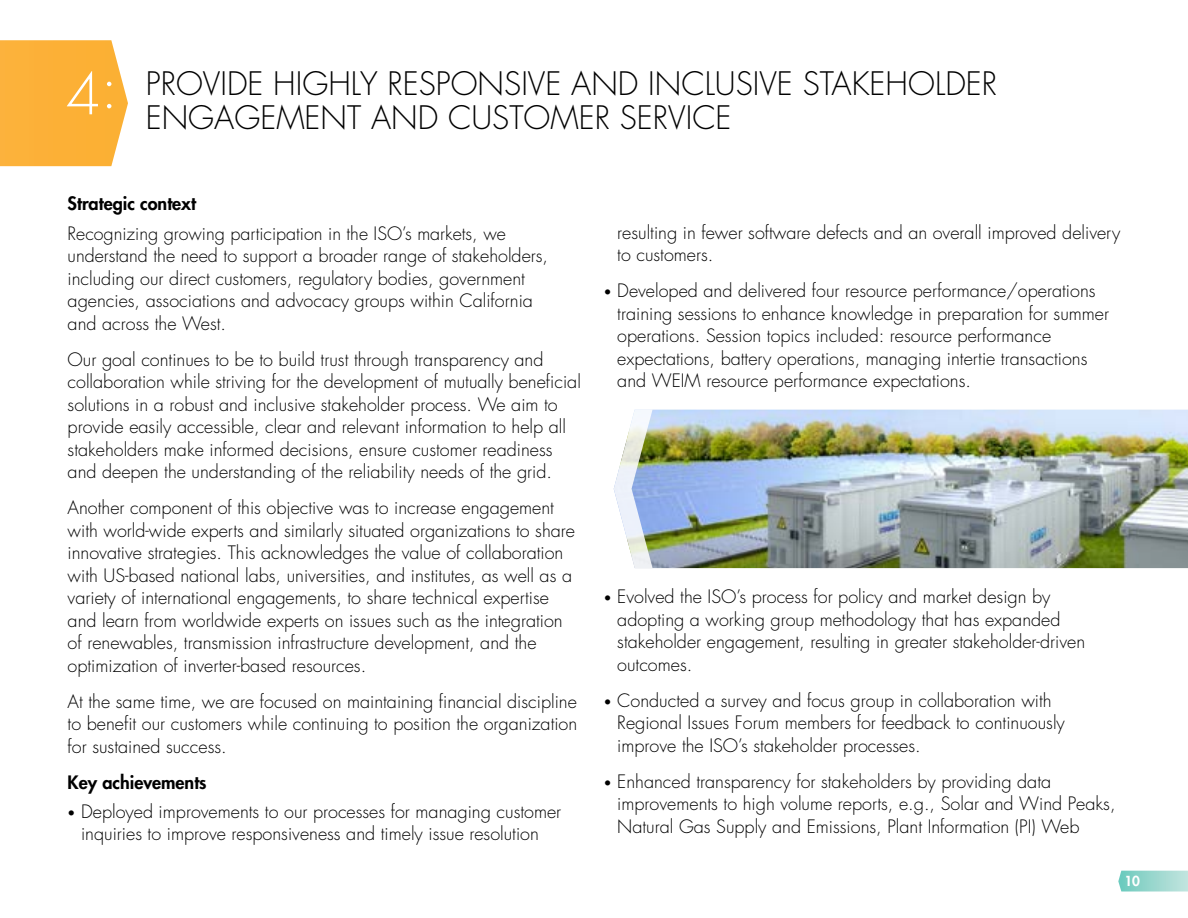
<style>
.page{position:relative;width:1188px;height:918px;background:#fff}
.page>*{position:absolute;margin:0;border:0;box-sizing:border-box;transform-origin:0 0}
.t1{font:300 55.5px "Futura Std";color:#fff}
.t2{font:300 31.5px/34.5px "Futura Std";color:#000}
.t3{font:300 18px/22.5px "Futura Std";color:#000}
.t4{font:800 18px "Futura Std";color:#000}
.t5{font:800 13.5px "Futura Std";color:#fff}
.s1{font-weight:500;font-size:13.5px}
</style>
<div class="page">
<div style="left:0;top:40px;width:128px;height:126px;background:#fcb036"></div>
<img style="left:653px;top:410px;width:535px;height:158px">
<svg style="left:614px;top:410px;width:39px;height:158px"></svg>
<svg style="left:1118px;top:871px;width:70px;height:21px"></svg>
<h2 class="t2" style="left:66px;top:67px;width:933px;text-indent:80px">PROVIDE HIGHLY RESPONSIVE AND INCLUSIVE STAKEHOLDER<br><sup>4</sup> ENGAGEMENT AND CUSTOMER SERVICE</h2>
<h1 class="t1" style="left:101px;top:54px;width:19px">:</h1>
<p class="t4" style="left:68px;top:192px;width:130px">Strategic context</p>
<p class="t3" style="left:68px;top:222px;width:482px">Recognizing growing participation in the ISO’s markets, we understand the need to support a broader range of stakeholders, including our direct customers, regulatory bodies, government agencies, associations and advocacy groups within California and across the West.</p>
<p class="t3" style="left:68px;top:348px;width:515px">Our goal continues to be to build trust through transparency and collaboration while striving for the development of mutually beneficial solutions in a robust and inclusive stakeholder process. We aim to provide easily accessible, clear and relevant information to help all stakeholders make informed decisions, ensure customer readiness and deepen the understanding of the reliability needs of the grid.</p>
<p class="t3" style="left:68px;top:497px;width:509px">Another component of this objective was to increase engagement with world-wide experts and similarly situated organizations to share innovative strategies. This acknowledges the value of collaboration with US-based national labs, universities, and institutes, as well as a variety of international engagements, to share technical expertise and learn from worldwide experts on issues such as the integration of renewables, transmission infrastructure development, and the optimization of inverter-based resources.</p>
<p class="t3" style="left:68px;top:690px;width:511px;text-align:justify">At the same time, we are focused on maintaining financial discipline to benefit our customers while continuing to position the organization for sustained success.</p>
<p class="t4" style="left:68px;top:771px;width:141px">Key achievements</p>
<p class="t3" style="left:68px;top:801px;width:495px;text-align:center"><span class="s1">•</span> Deployed improvements to our processes for managing customer inquiries to improve responsiveness and timely issue resolution</p>
<p class="t3" style="left:617px;top:222px;width:505px">resulting in fewer software defects and an overall improved delivery to customers.</p>
<p class="t3" style="left:617px;top:280px;width:493px;text-indent:-14px"><span class="s1">•</span> Developed and delivered four resource performance/operations training sessions to enhance knowledge in preparation for summer operations. Session topics included: resource performance expectations, battery operations, managing intertie transactions and WEIM resource performance expectations.</p>
<p class="t3" style="left:617px;top:586px;width:469px;text-indent:-14px"><span class="s1">•</span> Evolved the ISO’s process for policy and market design by adopting a working group methodology that has expanded stakeholder engagement, resulting in greater stakeholder-driven outcomes.</p>
<p class="t3" style="left:617px;top:690px;width:449px;text-indent:-14px"><span class="s1">•</span> Conducted a survey and focus group in collaboration with<br>Regional Issues Forum members for feedback to continuously improve the ISO’s stakeholder processes.</p>
<p class="t3" style="left:617px;top:771px;width:500px;text-indent:-14px"><span class="s1">•</span> Enhanced transparency for stakeholders by providing data improvements to high volume reports, e.g., Solar and Wind Peaks,<br>Natural Gas Supply and Emissions, Plant Information (PI) Web</p>
<p class="t5" style="left:1124px;top:872px;width:17px">10</p>
</div>
